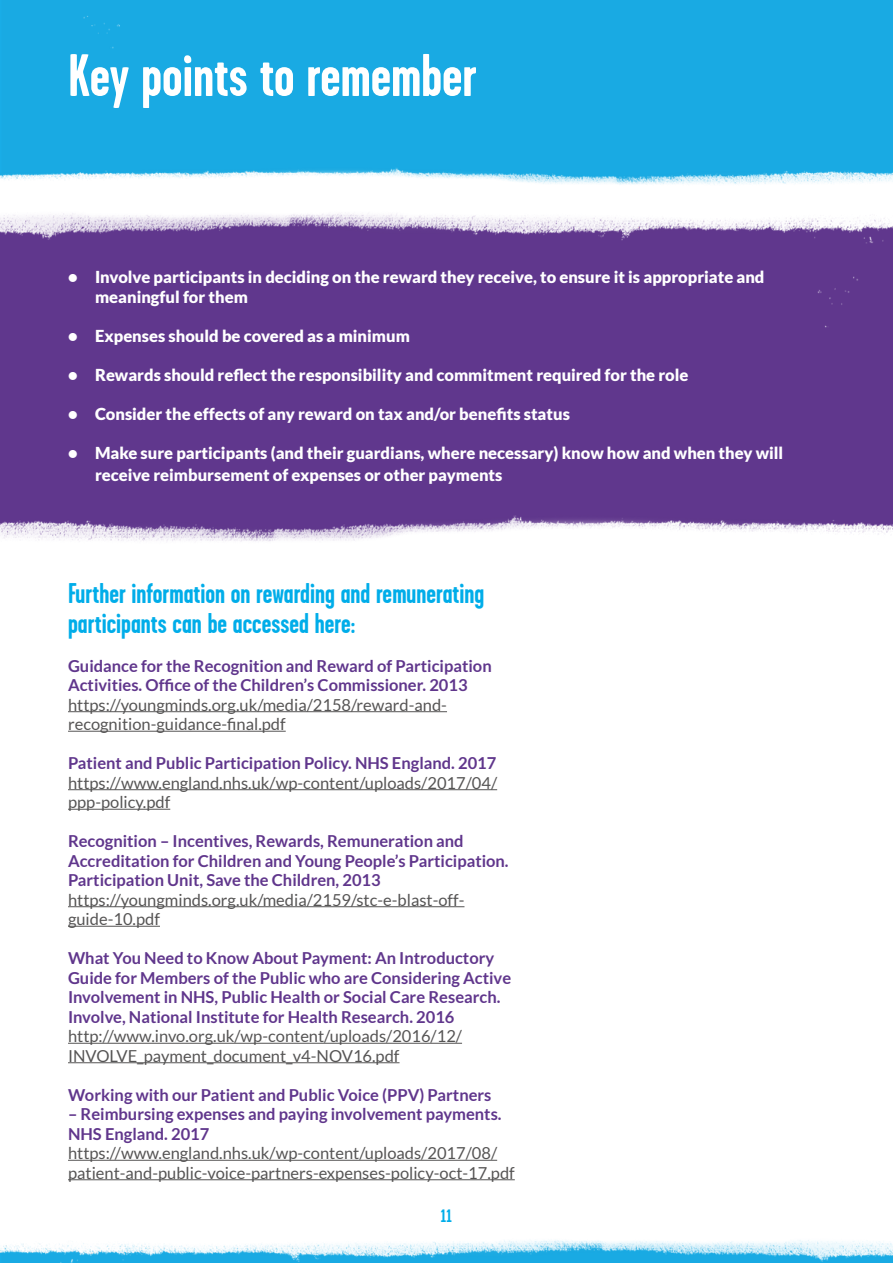
<style>
.page{position:relative;width:893px;height:1263px;background:#fff}
.page>*{position:absolute;margin:0;border:0;box-sizing:border-box;transform-origin:0 0}
.t1{font:700 60px "Garage Gothic";color:#fff}
.t2{font:700 28.5px/30px "Garage Gothic";color:#00ade9}
.t3{font:700 18px "Garage Gothic";color:#00ade9}
.t4{font:700 16.5px/19.5px "Lato";color:#60368c}
.t5{font:16.5px/19.5px "Lato";color:#555454}
.t6{font:900 16.5px/19.5px "Lato";color:#fff}
</style>
<div class="page">
<img style="left:0;top:213px;width:893px;height:329px">
<div style="left:0;top:0;width:893px;height:185px;background:#19aae3"></div>
<hr style="left:68px;top:711px;width:379px;height:1px;background:#555454">
<hr style="left:68px;top:731px;width:218px;height:1px;background:#555454">
<hr style="left:68px;top:789px;width:429px;height:1px;background:#555454">
<hr style="left:68px;top:809px;width:102px;height:1px;background:#555454">
<hr style="left:68px;top:906px;width:396px;height:1px;background:#555454">
<hr style="left:68px;top:926px;width:92px;height:1px;background:#555454">
<hr style="left:68px;top:1043px;width:394px;height:1px;background:#555454">
<hr style="left:68px;top:1062px;width:331px;height:1px;background:#555454">
<hr style="left:68px;top:1160px;width:429px;height:1px;background:#555454">
<hr style="left:68px;top:1179px;width:447px;height:1px;background:#555454">
<img style="left:0;top:1240px;width:893px;height:23px">
<h1 class="t1" style="left:68px;top:43px;width:410px">Key points to remember</h1>
<p class="t6" style="left:95px;top:267px;width:671px;text-indent:-27px">• Involve participants in deciding on the reward they receive, to ensure it is appropriate and meaningful for them</p>
<p class="t6" style="left:68px;top:326px;width:343px">• Expenses should be covered as a minimum</p>
<p class="t6" style="left:68px;top:365px;width:622px">• Rewards should reflect the responsibility and commitment required for the role</p>
<p class="t6" style="left:68px;top:404px;width:503px">• Consider the effects of any reward on tax and/or benefits status</p>
<p class="t6" style="left:95px;top:441px;width:690px;line-height:22.5px;text-indent:-27px">• Make sure participants (and their guardians, where necessary) know how and when they will receive reimbursement of expenses or other payments</p>
<h2 class="t2" style="left:68px;top:578px;width:418px">Further information on rewarding and remunerating participants can be accessed here:</h2>
<p class="t4" style="left:68px;top:655px;width:425px">Guidance for the Recognition and Reward of Participation<br>Activities. Office of the Children’s Commissioner. 2013</p>
<p class="t5" style="left:68px;top:695px;width:380px">https://youngminds.org.uk/media/2158/reward-and&shy;recognition-guidance-final.pdf</p>
<p class="t4" style="left:68px;top:753px;width:430px">Patient and Public Participation Policy. NHS England. 2017</p>
<p class="t5" style="left:68px;top:773px;width:431px">https://www.england.nhs.uk/wp-content/uploads/2017/04/ ppp-policy.pdf</p>
<p class="t4" style="left:68px;top:831px;width:442px">Recognition – Incentives, Rewards, Remuneration and<br>Accreditation for Children and Young People’s Participation.<br>Participation Unit, Save the Children, 2013</p>
<p class="t5" style="left:68px;top:890px;width:398px">https://youngminds.org.uk/media/2159/stc-e-blast-off&shy;guide-10.pdf</p>
<p class="t4" style="left:68px;top:948px;width:445px">What You Need to Know About Payment: An Introductory Guide for Members of the Public who are Considering Active Involvement in NHS, Public Health or Social Care Research.<br>Involve, National Institute for Health Research. 2016</p>
<p class="t5" style="left:68px;top:1026px;width:396px">http://www.invo.org.uk/wp-content/uploads/2016/12/<br>INVOLVE_payment_document_v4-NOV16.pdf</p>
<p class="t4" style="left:68px;top:1085px;width:425px">Working with our Patient and Public Voice (PPV) Partners</p>
<p class="t4" style="left:68px;top:1104px;width:435px">– Reimbursing expenses and paying involvement payments.<br>NHS England. 2017</p>
<p class="t5" style="left:68px;top:1143px;width:448px">https://www.england.nhs.uk/wp-content/uploads/2017/08/ patient-and-public-voice-partners-expenses-policy-oct-17.pdf</p>
<p class="t3" style="left:441px;top:1206px;width:13px">11</p>
</div>
